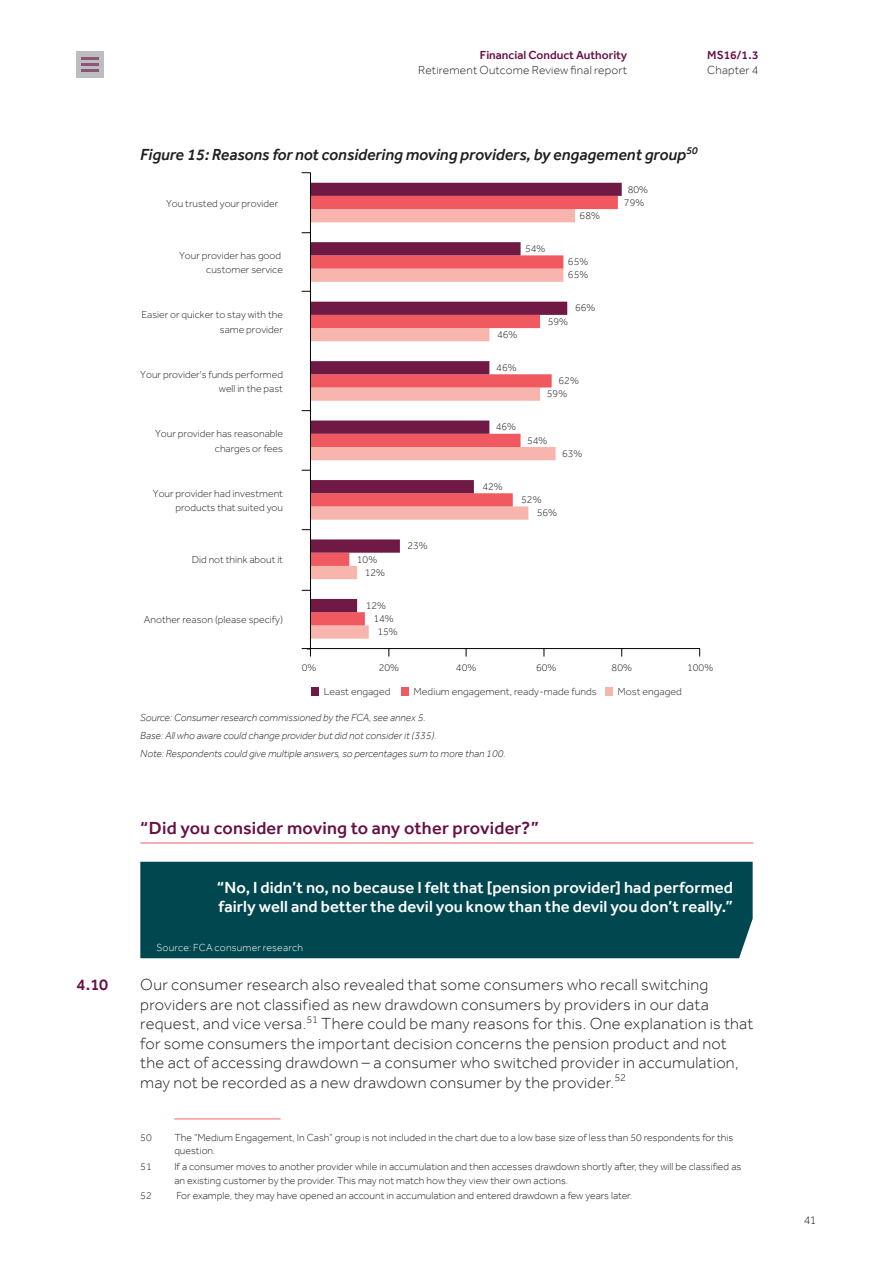
<style>
.page{position:relative;width:893px;height:1263px;background:#fff}
.page>*{position:absolute;margin:0;border:0;box-sizing:border-box;transform-origin:0 0}
.FCA_Heading_1{font:500 18px "Effra";letter-spacing:.01em;color:#681046}
.t1{font:300 16.5px/19.5px "Effra";letter-spacing:.015em;color:#231f20}
.t2{font:500 16.5px/19.5px "Effra";letter-spacing:.005em;color:#fff}
.Chart_Title{font:italic 500 16.5px "Effra";color:#231f20}
.t3{font:500 16.5px "Effra";color:#681046}
.t4{font:300 12px "Effra";letter-spacing:.015em;color:#231f20}
.t5{font:500 12px "Effra";color:#681046}
.FCA_Footnote{font:300 10.5px/14.5px "Effra";color:#231f20;text-align:right}
.Chart_Source{font:italic 300 10.5px "Effra";color:#231f20}
.t6{font:300 10.5px "Effra";letter-spacing:.015em;color:#fff}
</style>
<div class="page">
<hr style="left:140px;top:843px;width:613px;height:1px;background:#f16164">
<svg style="left:311px;top:625px;width:58px;height:14px"></svg>
<svg style="left:311px;top:612px;width:54px;height:13px"></svg>
<svg style="left:311px;top:183px;width:311px;height:429px"></svg>
<div style="left:311px;top:688px;width:8px;height:8px;background:#701945"></div>
<div style="left:401px;top:688px;width:8px;height:8px;background:#f0595f"></div>
<div style="left:605px;top:688px;width:8px;height:8px;background:#f8b5ad"></div>
<hr style="left:310px;top:173px;width:1px;height:483px;background:#040503">
<hr style="left:302px;top:648px;width:398px;height:1px;background:#040503">
<div style="left:140px;top:862px;width:613px;height:96px;background:#004750"></div>
<hr style="left:174px;top:1118px;width:107px;height:1px;background:#f16164">
<div style="left:77px;top:51px;width:27px;height:27px;background:#bcbdc0"></div>
<hr style="left:82px;top:63px;width:17px;height:3px;background:#8c5475">
<hr style="left:82px;top:69px;width:17px;height:3px;background:#8c5475">
<svg style="left:82px;top:57px;width:17px;height:2px"></svg>
<p class="t5" style="left:480px;top:48px;width:149px">Financial Conduct Authority</p>
<p class="t4" style="left:418px;top:63px;width:210px">Retirement Outcome Review final report</p>
<p class="t5" style="left:707px;top:48px;width:53px">MS16/1.3</p>
<p class="t4" style="left:707px;top:63px;width:53px">Chapter 4</p>
<p class="Chart_Title" style="left:140px;top:145px;width:559px">Figure 15: Reasons for not considering moving providers, by engagement group<sup>50</sup></p>
<p class="FCA_Footnote" style="left:166px;top:196px;width:114px">You trusted your provider</p>
<p class="FCA_Footnote" style="left:179px;top:248px;width:105px">Your provider has good customer service</p>
<p class="FCA_Footnote" style="left:141px;top:307px;width:143px">Easier or quicker to stay with the same provider</p>
<p class="FCA_Footnote" style="left:140px;top:367px;width:144px">Your provider's funds performed well in the past</p>
<p class="FCA_Footnote" style="left:155px;top:426px;width:129px">Your provider has reasonable charges or fees</p>
<p class="FCA_Footnote" style="left:153px;top:486px;width:132px">Your provider had investment products that suited you</p>
<p class="FCA_Footnote" style="left:192px;top:552px;width:93px">Did not think about it</p>
<p class="FCA_Footnote" style="left:144px;top:612px;width:141px">Another reason (please specify)</p>
<p class="FCA_Footnote" style="left:357px;top:552px;width:22px">10%</p>
<p class="FCA_Footnote" style="left:365px;top:565px;width:22px">12%</p>
<p class="FCA_Footnote" style="left:366px;top:598px;width:22px">12%</p>
<p class="FCA_Footnote" style="left:373px;top:611px;width:22px">14%</p>
<p class="FCA_Footnote" style="left:377px;top:624px;width:22px">15%</p>
<p class="FCA_Footnote" style="left:407px;top:538px;width:22px">23%</p>
<p class="FCA_Footnote" style="left:525px;top:241px;width:22px">54%</p>
<p class="FCA_Footnote" style="left:580px;top:208px;width:22px">68%</p>
<p class="FCA_Footnote" style="left:568px;top:254px;width:22px">65%</p>
<p class="FCA_Footnote" style="left:568px;top:268px;width:22px">65%</p>
<p class="FCA_Footnote" style="left:575px;top:301px;width:22px">66%</p>
<p class="FCA_Footnote" style="left:497px;top:327px;width:22px">46%</p>
<p class="FCA_Footnote" style="left:496px;top:360px;width:22px">46%</p>
<p class="FCA_Footnote" style="left:496px;top:420px;width:22px">46%</p>
<p class="FCA_Footnote" style="left:482px;top:479px;width:22px">42%</p>
<p class="FCA_Footnote" style="left:548px;top:314px;width:22px">59%</p>
<p class="FCA_Footnote" style="left:559px;top:373px;width:22px">62%</p>
<p class="FCA_Footnote" style="left:547px;top:387px;width:22px">59%</p>
<p class="FCA_Footnote" style="left:527px;top:433px;width:22px">54%</p>
<p class="FCA_Footnote" style="left:562px;top:446px;width:22px">63%</p>
<p class="FCA_Footnote" style="left:521px;top:492px;width:22px">52%</p>
<p class="FCA_Footnote" style="left:537px;top:505px;width:22px">56%</p>
<p class="FCA_Footnote" style="left:628px;top:182px;width:22px">80%</p>
<p class="FCA_Footnote" style="left:624px;top:195px;width:22px">79%</p>
<p class="FCA_Footnote" style="left:302px;top:660px;width:16px">0%</p>
<p class="FCA_Footnote" style="left:379px;top:660px;width:22px">20%</p>
<p class="FCA_Footnote" style="left:456px;top:660px;width:22px">40%</p>
<p class="FCA_Footnote" style="left:536px;top:660px;width:22px">60%</p>
<p class="FCA_Footnote" style="left:612px;top:660px;width:22px">80%</p>
<p class="FCA_Footnote" style="left:687px;top:660px;width:27px">100%</p>
<p class="FCA_Footnote" style="left:324px;top:684px;width:68px">Least engaged</p>
<p class="FCA_Footnote" style="left:414px;top:684px;width:185px">Medium engagement, ready-made funds</p>
<p class="FCA_Footnote" style="left:617px;top:684px;width:66px">Most engaged</p>
<p class="Chart_Source" style="left:140px;top:711px;width:287px">Source: Consumer research commissioned by the FCA, see annex 5.</p>
<p class="Chart_Source" style="left:140px;top:729px;width:298px">Base: All who aware could change provider but did not consider it (335).</p>
<p class="Chart_Source" style="left:140px;top:747px;width:367px">Note: Respondents could give multiple answers, so percentages sum to more than 100.</p>
<p class="FCA_Heading_1" style="left:140px;top:817px;width:400px">“Did you consider moving to any other provider?”</p>
<p class="t2" style="left:217px;top:877px;width:518px">“No, I didn’t no, no because I felt that [pension provider] had performed fairly well and better the devil you know than the devil you don’t really.”</p>
<p class="t6" style="left:156px;top:941px;width:148px">Source: FCA consumer research</p>
<p class="t3" style="left:77px;top:975px;width:33px">4.10</p>
<p class="t1" style="left:140px;top:975px;width:614px">Our consumer research also revealed that some consumers who recall switching providers are not classified as new drawdown consumers by providers in our data request, and vice versa.<sup>51</sup> There could be many reasons for this. One explanation is that for some consumers the important decision concerns the pension product and not the act of accessing drawdown – a consumer who switched provider in accumulation, may not be recorded as a new drawdown consumer by the provider.<sup>52</sup></p>
<p class="FCA_Footnote" style="left:140px;top:1130px;width:13px">50</p>
<p class="FCA_Footnote" style="left:174px;top:1130px;width:560px;line-height:13.5px;text-align:left">The “Medium Engagement, In Cash” group is not included in the chart due to a low base size of less than 50 respondents for this question.</p>
<p class="FCA_Footnote" style="left:140px;top:1159px;width:13px">51</p>
<p class="FCA_Footnote" style="left:174px;top:1160px;width:568px;line-height:13.5px;text-align:left">If a consumer moves to another provider while in accumulation and then accesses drawdown shortly after, they will be classified as an existing customer by the provider. This may not match how they view their own actions.</p>
<p class="FCA_Footnote" style="left:140px;top:1188px;width:13px">52</p>
<p class="FCA_Footnote" style="left:176px;top:1188px;width:457px">For example, they may have opened an account in accumulation and entered drawdown a few years later.</p>
<p class="t4" style="left:804px;top:1213px;width:14px">41</p>
</div>
